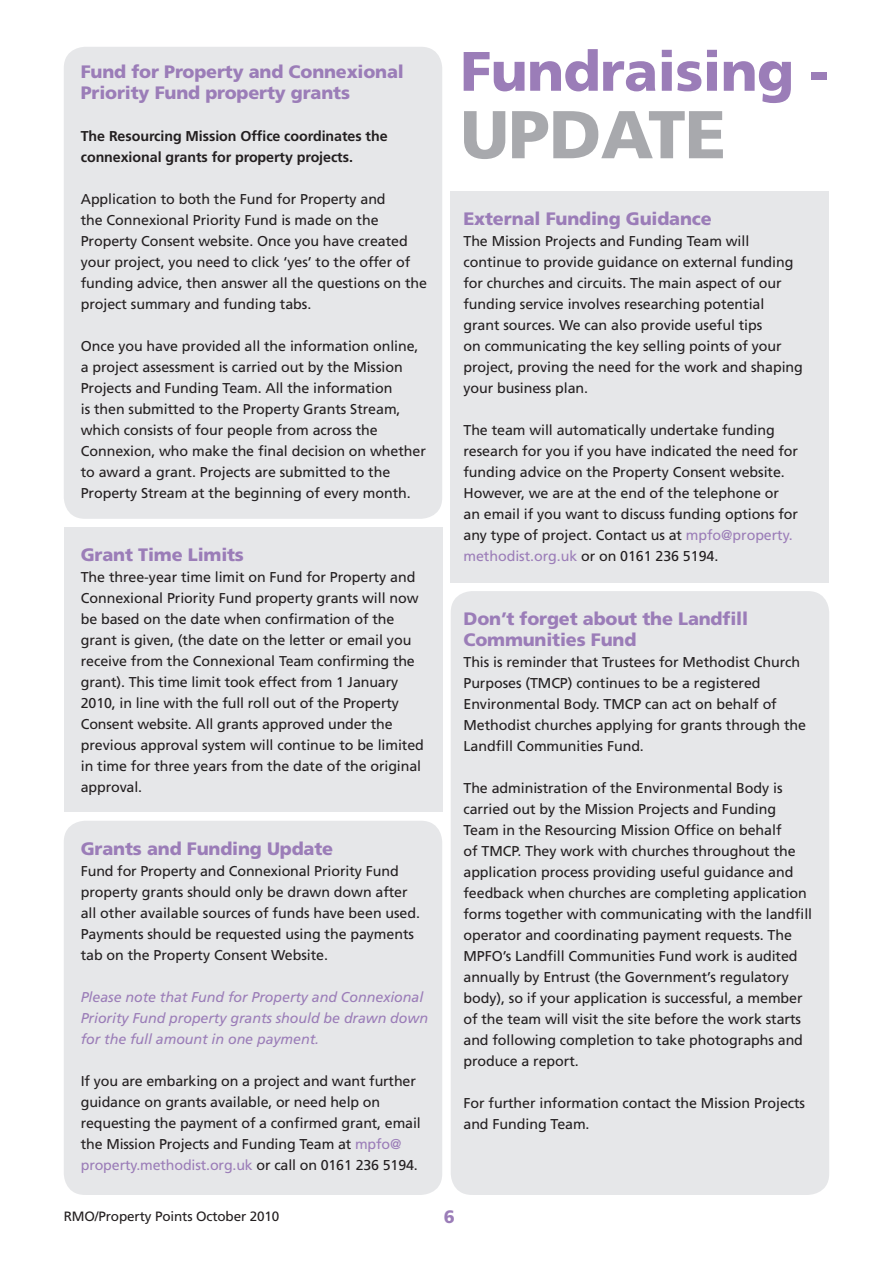
<style>
.page{position:relative;width:893px;height:1263px;background:#fff}
.page>*{position:absolute;margin:0;border:0;box-sizing:border-box;transform-origin:0 0}
.t1{font:900 67.5px "Frutiger";color:#a8a9ad}
.t2{font:900 55.5px "Frutiger";letter-spacing:-.01em;color:#9b7db8}
.t3{font:900 18px/21px "Frutiger";letter-spacing:-.01em;color:#9b7db8}
.t4{font:14.25px/21px "Frutiger";letter-spacing:-.005em;color:#231f20}
.t5{font:italic 14.25px/21px "Frutiger";letter-spacing:-.005em;color:#9b7db8}
.t6{font:700 14.25px/21px "Frutiger";letter-spacing:-.005em;color:#231f20}
.t7{font:13.5px "Frutiger";letter-spacing:-.01em;color:#231f20}
.s1{color:#9b7db8}
</style>
<div class="page">
<div style="left:64px;top:821px;width:378px;height:374px;background:#e6e7e9;border-radius:21px"></div>
<div style="left:451px;top:591px;width:378px;height:604px;background:#e6e7e9;border-radius:21px"></div>
<div style="left:451px;top:191px;width:378px;height:392px;background:#e6e7e9"></div>
<div style="left:64px;top:527px;width:378px;height:285px;background:#e6e7e9"></div>
<div style="left:64px;top:47px;width:378px;height:472px;background:#e6e7e9;border-radius:21px"></div>
<p class="t3" style="left:81px;top:61px;width:325px">Fund for Property and Connexional<br>Priority Fund property grants</p>
<p class="t6" style="left:81px;top:126px;width:308px">The Resourcing Mission Office coordinates the connexional grants for property projects.</p>
<p class="t4" style="left:81px;top:189px;width:348px">Application to both the Fund for Property and<br>the Connexional Priority Fund is made on the Property Consent website. Once you have created your project, you need to click ‘yes’ to the offer of funding advice, then answer all the questions on the project summary and funding tabs.</p>
<p class="t4" style="left:81px;top:336px;width:347px">Once you have provided all the information online, a project assessment is carried out by the Mission Projects and Funding Team. All the information<br>is then submitted to the Property Grants Stream, which consists of four people from across the Connexion, who make the final decision on whether to award a grant. Projects are submitted to the Property Stream at the beginning of every month.</p>
<p class="t3" style="left:81px;top:544px;width:165px">Grant Time Limits</p>
<p class="t4" style="left:81px;top:567px;width:345px">The three-year time limit on Fund for Property and Connexional Priority Fund property grants will now be based on the date when confirmation of the grant is given, (the date on the letter or email you receive from the Connexional Team confirming the grant). This time limit took effect from 1 January 2010, in line with the full roll out of the Property Consent website. All grants approved under the previous approval system will continue to be limited in time for three years from the date of the original approval.</p>
<p class="t3" style="left:81px;top:838px;width:254px">Grants and Funding Update</p>
<p class="t4" style="left:81px;top:861px;width:341px">Fund for Property and Connexional Priority Fund property grants should only be drawn down after all other available sources of funds have been used.<br>Payments should be requested using the payments tab on the Property Consent Website.</p>
<p class="t5" style="left:81px;top:987px;width:349px">Please note that Fund for Property and Connexional<br>Priority Fund property grants should be drawn down for the full amount in one payment.</p>
<p class="t4" style="left:81px;top:1071px;width:342px">If you are embarking on a project and want further guidance on grants available, or need help on requesting the payment of a confirmed grant, email the Mission Projects and Funding Team at <span class="s1">mpfo@ property.methodist.org.uk</span> or call on 0161 236 5194.</p>
<h2 class="t2" style="left:460px;top:38px;width:370px">Fundraising -</h2>
<h1 class="t1" style="left:460px;top:94px;width:267px">Update</h1>
<p class="t3" style="left:463px;top:208px;width:250px">External Funding Guidance</p>
<p class="t4" style="left:463px;top:230px;width:341px">The Mission Projects and Funding Team will continue to provide guidance on external funding for churches and circuits. The main aspect of our funding service involves researching potential grant sources. We can also provide useful tips<br>on communicating the key selling points of your project, proving the need for the work and shaping your business plan.</p>
<p class="t4" style="left:463px;top:419px;width:336px">The team will automatically undertake funding research for you if you have indicated the need for funding advice on the Property Consent website.<br>However, we are at the end of the telephone or an email if you want to discuss funding options for any type of project. Contact us at <span class="s1">mpfo@property. methodist.org.uk</span> or on 0161 236 5194.</p>
<p class="t3" style="left:463px;top:608px;width:286px">Don’t forget about the Landfill<br>Communities Fund</p>
<p class="t4" style="left:463px;top:651px;width:344px">This is reminder that Trustees for Methodist Church Purposes (TMCP) continues to be a registered Environmental Body. TMCP can act on behalf of Methodist churches applying for grants through the Landfill Communities Fund.</p>
<p class="t4" style="left:463px;top:777px;width:350px">The administration of the Environmental Body is carried out by the Mission Projects and Funding Team in the Resourcing Mission Office on behalf<br>of TMCP. They work with churches throughout the application process providing useful guidance and feedback when churches are completing application forms together with communicating with the landfill operator and coordinating payment requests. The MPFO’s Landfill Communities Fund work is audited annually by Entrust (the Government’s regulatory body), so if your application is successful, a member of the team will visit the site before the work starts and following completion to take photographs and produce a report.</p>
<p class="t4" style="left:463px;top:1092px;width:343px">For further information contact the Mission Projects and Funding Team.</p>
<p class="t7" style="left:64px;top:1208px;width:217px">RMO/Property Points October 2010</p>
<p class="t3" style="left:444px;top:1206px;width:13px">6</p>
</div>
